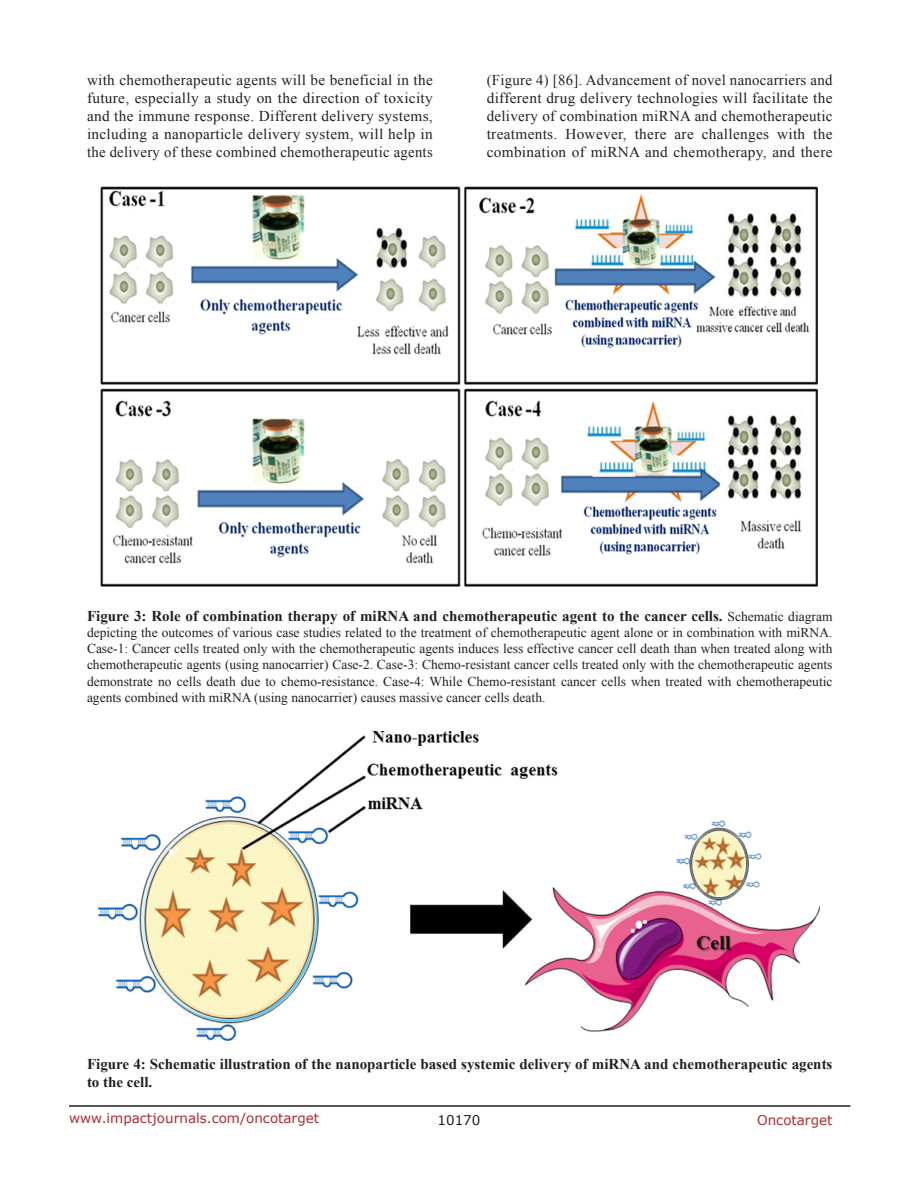
<style>
.page{position:relative;width:918px;height:1188px;background:#fff}
.page>*{position:absolute;margin:0;border:0;box-sizing:border-box;transform-origin:0 0}
.BodyText{font:15px/18px "Times New Roman";letter-spacing:.02em;color:#231f20;text-align:justify}
.FigureText{font:700 15px/18px "Times New Roman";color:#231f20}
.FigureText-2{font:13.5px/16.2px "Times New Roman";color:#231f20;text-align:justify}
.t1{font:13.5px "Verdana";color:#ac2b31}
.t2{font:13.5px "Verdana";color:#231f20}
.s1{font-weight:400;font-size:13.5px}
</style>
<div class="page">
<hr style="left:69px;top:1105px;width:781px;height:2px;background:#231f20">
<img style="left:100px;top:187px;width:717px;height:400px">
<img style="left:98px;top:731px;width:722px;height:310px">
<p class="BodyText" style="left:87px;top:71px;width:347px">with chemotherapeutic agents will be beneficial in the future, especially a study on the direction of toxicity and the immune response. Different delivery systems, including a nanoparticle delivery system, will help in the delivery of these combined chemotherapeutic agents</p>
<p class="BodyText" style="left:487px;top:71px;width:347px">(Figure 4) [86]. Advancement of novel nanocarriers and different drug delivery technologies will facilitate the delivery of combination miRNA and chemotherapeutic treatments. However, there are challenges with the combination of miRNA and chemotherapy, and there</p>
<p class="FigureText" style="left:87px;top:606px;width:747px">Figure 3: Role of combination therapy of miRNA and chemotherapeutic agent to the cancer cells. <span class="s1">Schematic diagram</span></p>
<p class="FigureText-2" style="left:87px;top:624px;width:747px">depicting the outcomes of various case studies related to the treatment of chemotherapeutic agent alone or in combination with miRNA.<br>Case-1: Cancer cells treated only with the chemotherapeutic agents induces less effective cancer cell death than when treated along with chemotherapeutic agents (using nanocarrier) Case-2. Case-3: Chemo-resistant cancer cells treated only with the chemotherapeutic agents demonstrate no cells death due to chemo-resistance. Case-4: While Chemo-resistant cancer cells when treated with chemotherapeutic agents combined with miRNA (using nanocarrier) causes massive cancer cells death.</p>
<p class="FigureText" style="left:87px;top:1055px;width:747px">Figure 4: Schematic illustration of the nanoparticle based systemic delivery of miRNA and chemotherapeutic agents to the cell.</p>
<p class="t1" style="left:69px;top:1109px;width:252px">www.impactjournals.com/oncotarget</p>
<p class="t2" style="left:438px;top:1111px;width:44px">10170</p>
<p class="t1" style="left:757px;top:1111px;width:77px">Oncotarget</p>
</div>
